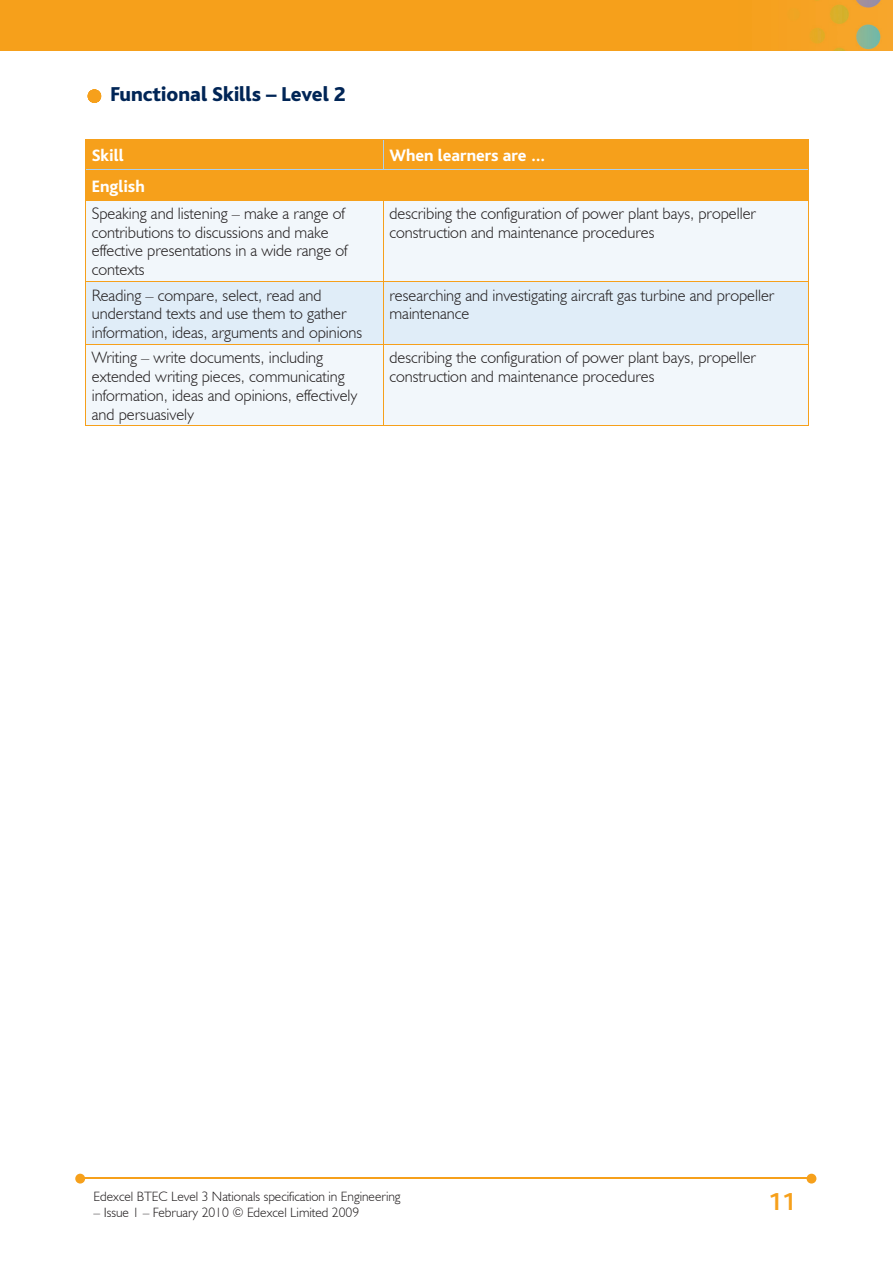
<style>
.page{position:relative;width:893px;height:1263px;background:#fff}
.page>*{position:absolute;margin:0;border:0;box-sizing:border-box;transform-origin:0 0}
.t1{font:700 25.5px "Bliss";color:#f6a01b}
.t2{font:800 21px "Bliss";color:#002556}
.t3{font:800 17.25px "Bliss";color:#fff}
.t4{font:300 16.5px/18.8px "Humanist 521 BT";color:#231f20}
.t5{font:300 13.5px "Humanist 521 BT";color:#231f20}
</style>
<div class="page">
<img style="left:0;top:0;width:893px;height:51px">
<hr style="left:82px;top:1178px;width:728px;height:1px;background:#f6a01b">
<svg style="left:807px;top:1174px;width:9px;height:9px"></svg>
<svg style="left:75px;top:1174px;width:10px;height:9px"></svg>
<svg style="left:88px;top:89px;width:13px;height:14px"></svg>
<div style="left:86px;top:140px;width:722px;height:60px;background:#f6a01b"></div>
<div style="left:86px;top:201px;width:722px;height:225px;background:#f2f7fb"></div>
<div style="left:86px;top:282px;width:722px;height:62px;background:#e0edf8"></div>
<hr style="left:383px;top:140px;width:1px;height:30px;background:#accfed">
<hr style="left:86px;top:170px;width:297px;height:1px;background:#accfed">
<hr style="left:383px;top:170px;width:425px;height:1px;background:#accfed">
<hr style="left:85px;top:140px;width:1px;height:30px;background:#f6a01b">
<hr style="left:808px;top:140px;width:1px;height:30px;background:#f6a01b">
<hr style="left:85px;top:139px;width:298px;height:1px;background:#f6a01b">
<hr style="left:383px;top:139px;width:426px;height:1px;background:#f6a01b">
<hr style="left:383px;top:170px;width:1px;height:30px;background:#f6a01b">
<hr style="left:85px;top:170px;width:1px;height:30px;background:#f6a01b">
<hr style="left:808px;top:170px;width:1px;height:30px;background:#f6a01b">
<hr style="left:85px;top:200px;width:1px;height:81px;background:#f6a01b">
<hr style="left:85px;top:200px;width:298px;height:1px;background:#f6a01b">
<hr style="left:383px;top:200px;width:1px;height:81px;background:#f6a01b">
<hr style="left:808px;top:200px;width:1px;height:81px;background:#f6a01b">
<hr style="left:383px;top:200px;width:426px;height:1px;background:#f6a01b">
<hr style="left:85px;top:282px;width:1px;height:62px;background:#f6a01b">
<hr style="left:85px;top:281px;width:298px;height:1px;background:#f6a01b">
<hr style="left:383px;top:282px;width:1px;height:62px;background:#f6a01b">
<hr style="left:808px;top:282px;width:1px;height:62px;background:#f6a01b">
<hr style="left:383px;top:281px;width:426px;height:1px;background:#f6a01b">
<hr style="left:85px;top:426px;width:298px;height:1px;background:#f6a01b">
<hr style="left:85px;top:345px;width:1px;height:81px;background:#f6a01b">
<hr style="left:85px;top:344px;width:298px;height:1px;background:#f6a01b">
<hr style="left:383px;top:426px;width:426px;height:1px;background:#f6a01b">
<hr style="left:383px;top:345px;width:1px;height:81px;background:#f6a01b">
<hr style="left:808px;top:345px;width:1px;height:81px;background:#f6a01b">
<hr style="left:383px;top:344px;width:426px;height:1px;background:#f6a01b">
<p class="t2" style="left:111px;top:83px;width:237px">Functional Skills – Level 2</p>
<p class="t3" style="left:92px;top:147px;width:33px">Skill</p>
<p class="t3" style="left:389px;top:147px;width:158px">When learners are …</p>
<p class="t3" style="left:92px;top:177px;width:55px">English</p>
<p class="t4" style="left:92px;top:204px;width:257px">Speaking and listening – make a range of contributions to discussions and make effective presentations in a wide range of contexts</p>
<p class="t4" style="left:389px;top:204px;width:368px">describing the configuration of power plant bays, propeller construction and maintenance procedures</p>
<p class="t4" style="left:92px;top:285px;width:272px">Reading – compare, select, read and understand texts and use them to gather information, ideas, arguments and opinions</p>
<p class="t4" style="left:389px;top:285px;width:386px">researching and investigating aircraft gas turbine and propeller maintenance</p>
<p class="t4" style="left:92px;top:348px;width:267px">Writing – write documents, including extended writing pieces, communicating information, ideas and opinions, effectively and persuasively</p>
<p class="t4" style="left:389px;top:348px;width:368px">describing the configuration of power plant bays, propeller construction and maintenance procedures</p>
<p class="t5" style="left:94px;top:1188px;width:309px">Edexcel BTEC Level 3 Nationals specification in Engineering</p>
<p class="t5" style="left:94px;top:1204px;width:267px">– Issue 1 – February 2010 © Edexcel Limited 2009</p>
<h1 class="t1" style="left:768px;top:1189px;width:29px">11</h1>
</div>
